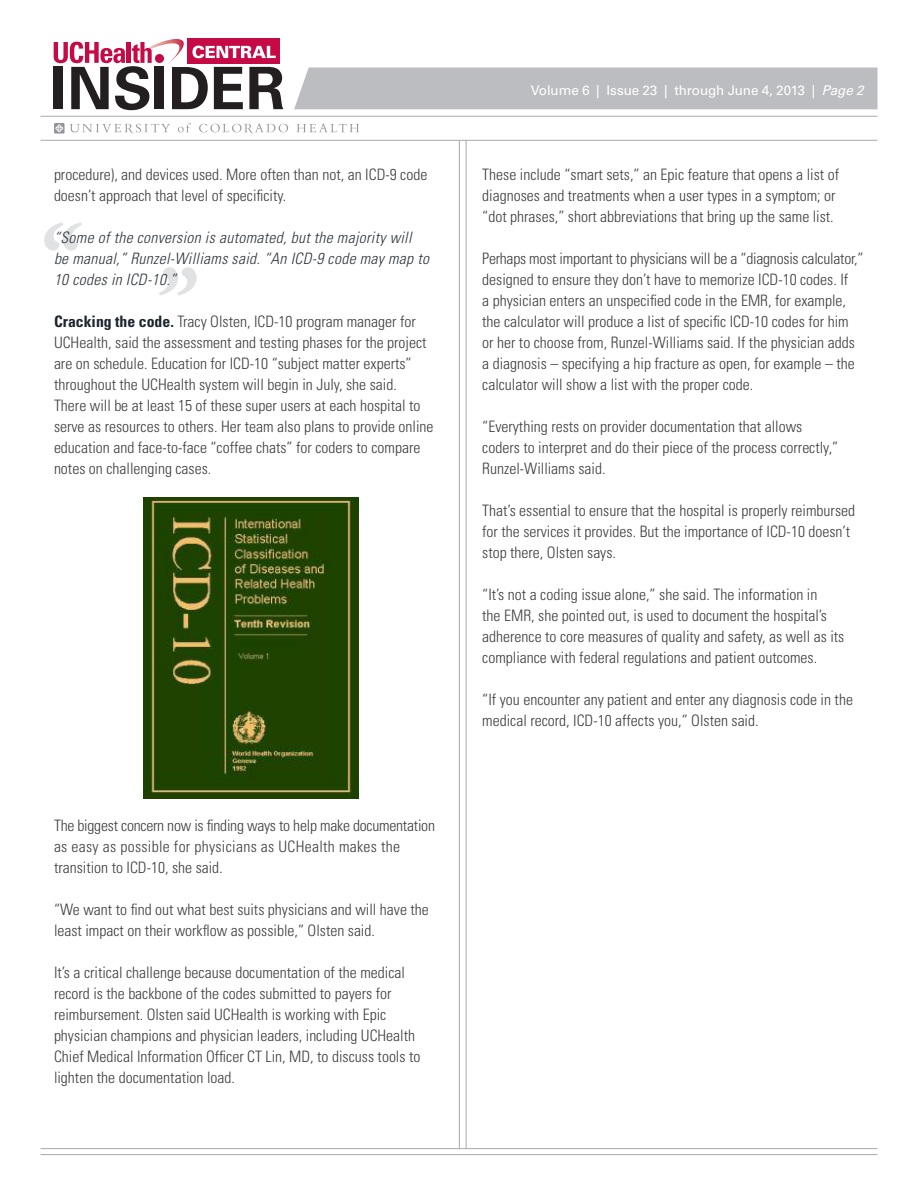
<style>
.page{position:relative;width:918px;height:1188px;background:#fff}
.page>*{position:absolute;margin:0;border:0;box-sizing:border-box;transform-origin:0 0}
.t1{font:300 condensed 15.75px/21px "Univers LT";color:#3e3e3f}
.t2{font:italic 300 condensed 15.75px/21px "Univers LT";letter-spacing:.02em;color:#2f373e}
.bullets{font:13.5px "Univers";letter-spacing:-.01em;color:#fff}
.s1{font-weight:700;color:#1b242b}
.s2{font-style:italic}
</style>
<div class="page">
<hr style="left:40px;top:116px;width:838px;height:1px;background:#a8a9ad">
<hr style="left:40px;top:140px;width:838px;height:1px;background:#a8a9ad">
<div style="left:294px;top:68px;width:584px;height:41px;background:#bcbdc0"></div>
<hr style="left:40px;top:1148px;width:838px;height:1px;background:#a8a9ad">
<hr style="left:40px;top:1154px;width:838px;height:1px;background:#a8a9ad">
<svg style="left:178px;top:123px;width:13px;height:9px"></svg>
<svg style="left:297px;top:124px;width:62px;height:8px"></svg>
<svg style="left:199px;top:124px;width:89px;height:9px"></svg>
<svg style="left:54px;top:123px;width:116px;height:11px"></svg>
<svg style="left:54px;top:39px;width:229px;height:71px"></svg>
<svg style="left:44px;top:222px;width:38px;height:29px"></svg>
<svg style="left:159px;top:267px;width:38px;height:28px"></svg>
<hr style="left:466px;top:140px;width:1px;height:1009px;background:#a8a9ad">
<hr style="left:459px;top:140px;width:1px;height:1009px;background:#a8a9ad">
<img style="left:143px;top:497px;width:216px;height:302px">
<p class="t1" style="left:54px;top:164px;width:375px">procedure), and devices used. More often than not, an ICD-9 code doesn’t approach that level of specificity.</p>
<p class="t2" style="left:54px;top:227px;width:377px">“Some of the conversion is automated, but the majority will be manual,” Runzel-Williams said. “An ICD-9 code may map to<br>10 codes in ICD-10.”</p>
<p class="t1" style="left:54px;top:311px;width:381px"><span class="s1">Cracking the code.</span> Tracy Olsten, ICD-10 program manager for UCHealth, said the assessment and testing phases for the project are on schedule. Education for ICD-10 “subject matter experts” throughout the UCHealth system will begin in July, she said.<br>There will be at least 15 of these super users at each hospital to serve as resources to others. Her team also plans to provide online education and face-to-face “coffee chats” for coders to compare notes on challenging cases.</p>
<p class="t1" style="left:54px;top:815px;width:383px">The biggest concern now is finding ways to help make documentation as easy as possible for physicians as UCHealth makes the transition to ICD-10, she said.</p>
<p class="t1" style="left:54px;top:899px;width:376px">“We want to find out what best suits physicians and will have the least impact on their workflow as possible,” Olsten said.</p>
<p class="t1" style="left:54px;top:962px;width:368px">It’s a critical challenge because documentation of the medical record is the backbone of the codes submitted to payers for reimbursement. Olsten said UCHealth is working with Epic physician champions and physician leaders, including UCHealth Chief Medical Information Officer CT Lin, MD, to discuss tools to lighten the documentation load.</p>
<p class="bullets" style="left:531px;top:82px;width:334px">Volume 6 | Issue 23 | through June 4, 2013 | <span class="s2">Page 2</span></p>
<p class="t1" style="left:482px;top:164px;width:358px">These include “smart sets,” an Epic feature that opens a list of diagnoses and treatments when a user types in a symptom; or “dot phrases,” short abbreviations that bring up the same list.</p>
<p class="t1" style="left:482px;top:248px;width:383px">Perhaps most important to physicians will be a “diagnosis calculator,” designed to ensure they don’t have to memorize ICD-10 codes. If<br>a physician enters an unspecified code in the EMR, for example, the calculator will produce a list of specific ICD-10 codes for him or her to choose from, Runzel-Williams said. If the physician adds a diagnosis – specifying a hip fracture as open, for example – the calculator will show a list with the proper code.</p>
<p class="t1" style="left:482px;top:416px;width:358px">“Everything rests on provider documentation that allows coders to interpret and do their piece of the process correctly,”<br>Runzel-Williams said.</p>
<p class="t1" style="left:482px;top:500px;width:374px">That’s essential to ensure that the hospital is properly reimbursed for the services it provides. But the importance of ICD-10 doesn’t stop there, Olsten says.</p>
<p class="t1" style="left:482px;top:584px;width:364px">“It’s not a coding issue alone,” she said. The information in<br>the EMR, she pointed out, is used to document the hospital’s adherence to core measures of quality and safety, as well as its compliance with federal regulations and patient outcomes.</p>
<p class="t1" style="left:482px;top:689px;width:372px">“If you encounter any patient and enter any diagnosis code in the medical record, ICD-10 affects you,” Olsten said.</p>
</div>
